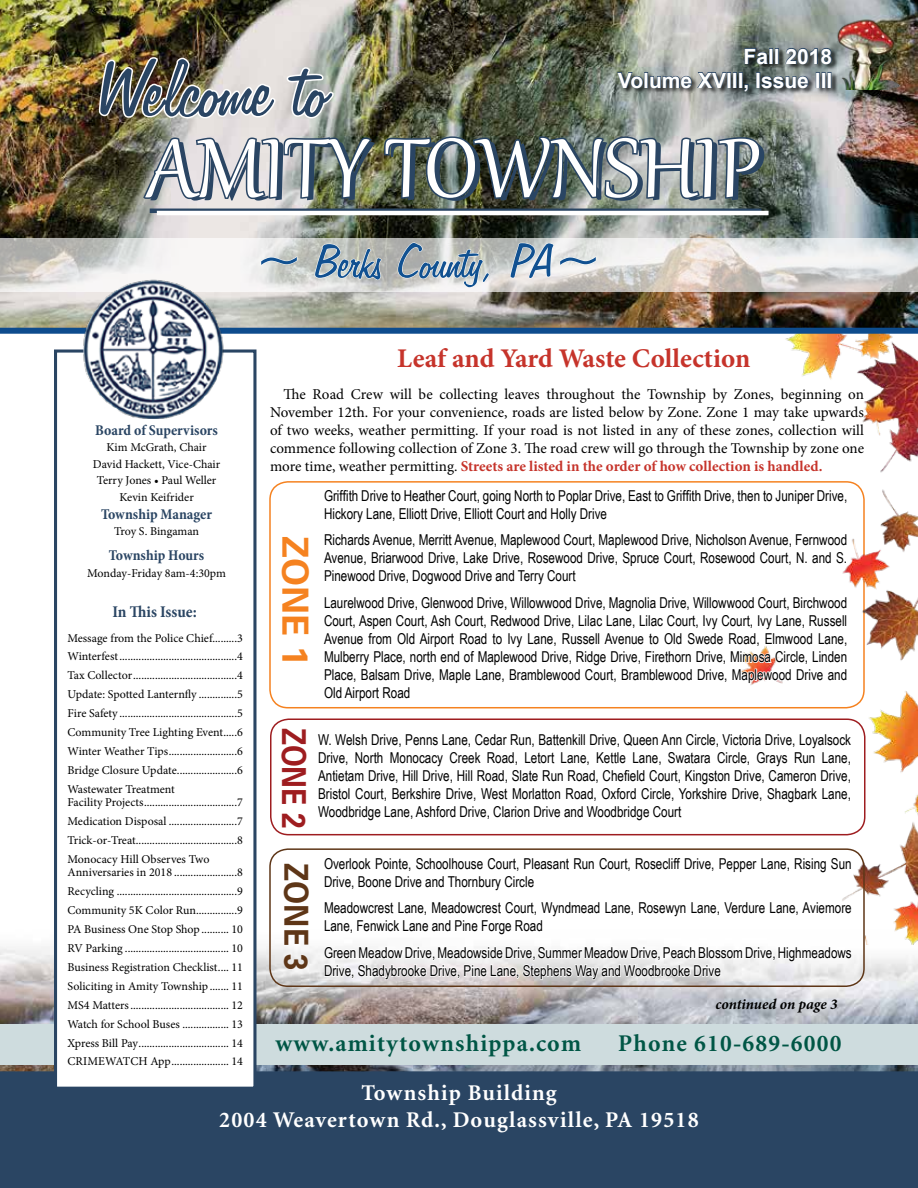
<style>
.page{position:relative;width:918px;height:1188px;background:#fff}
.page>*{position:absolute;margin:0;border:0;box-sizing:border-box;transform-origin:0 0}
.t1{font:102px "Gabriola";color:#fff}
.t2{font:90px "Freehand 575 BT Regular B";color:#2a4563}
.t3{font:54px "Freehand 575 BT Regular B";color:#115191}
.t4{font:700 36px "Univers";color:#f58220}
.t5{font:700 33px "Univers";color:#9e1d20;scale:.85 1}
.t6{font:700 27px "Minion Pro";letter-spacing:-.005em;color:#c6342b}
.t7{font:700 24px "Minion";letter-spacing:.05em;color:#005645}
.t8{font:700 22.5px/27px "Minion";letter-spacing:.05em;color:#fff;text-align:center}
.t9{font:700 21px/24px "Arial";color:#fff;text-align:right}
.t10{font:700 condensed 16.5px "Minion Pro";letter-spacing:-.005em;color:#2a4563}
.t11{font:15px/18px "Arial Narrow";color:#000;scale:.95 1}
.t12{font:15px/18px "Minion Pro";color:#000;text-align:justify}
.t13{font:700 condensed 15px "Minion Pro";letter-spacing:-.005em;color:#2a4563}
.t14{font:italic 700 15px "Minion Pro";letter-spacing:-.005em;color:#000}
.t15{font:12px/18.9px "Minion Pro";color:#000;text-align:justify}
.s1{font-weight:700;color:#c6342b}
.s2{color:#5e3617}
</style>
<div class="page">
<img style="left:0;top:946px;width:918px;height:125px">
<img style="left:0;top:0;width:918px;height:328px">
<div style="left:0;top:1024px;width:918px;height:41px;background:#cedcde"></div>
<div style="left:0;top:1071px;width:918px;height:117px;background:#2a4563"></div>
<div style="left:54px;top:349px;width:203px;height:741px;background:#fff;border:3px solid #2a4563"></div>
<div style="left:269px;top:481px;width:596px;height:227px;border:2px solid #f58220;border-radius:18px"></div>
<img style="left:734px;top:334px;width:184px;height:611px">
<svg style="left:734px;top:387px;width:131px;height:53px"></svg>
<svg style="left:150px;top:209px;width:611px;height:4px"></svg>
<img style="left:97px;top:56px;width:277px;height:145px">
<img style="left:382px;top:134px;width:381px;height:67px">
<hr style="left:157px;top:211px;width:612px;height:4px;background:#fff">
<div style="left:0;top:328px;width:918px;height:6px;background:#0e4c8d"></div>
<svg style="left:0;top:238px;width:918px;height:54px"></svg>
<svg style="left:260px;top:256px;width:38px;height:10px"></svg>
<svg style="left:314px;top:243px;width:68px;height:37px;background:#cccfca"></svg>
<svg style="left:397px;top:242px;width:93px;height:46px"></svg>
<svg style="left:510px;top:242px;width:87px;height:37px"></svg>
<div style="left:270px;top:718px;width:596px;height:117px;border:2px solid #9e1d20;border-radius:18px"></div>
<svg style="left:734px;top:727px;width:120px;height:100px"></svg>
<div style="left:269px;top:848px;width:596px;height:139px;border:2px solid #5e3617;border-radius:18px"></div>
<svg style="left:323px;top:855px;width:530px;height:131px"></svg>
<svg style="left:734px;top:486px;width:114px;height:217px"></svg>
<img style="left:827px;top:14px;width:86px;height:76px">
<div style="left:617px;top:48px;width:222px;height:50px;background:#000;opacity:.75"></div>
<svg style="left:744px;top:48px;width:25px;height:17px"></svg>
<div style="left:769px;top:48px;width:4px;height:16px;border:1px solid #2a4563"></div>
<div style="left:775px;top:48px;width:4px;height:16px;border:1px solid #2a4563"></div>
<svg style="left:785px;top:48px;width:47px;height:17px"></svg>
<svg style="left:617px;top:72px;width:26px;height:17px"></svg>
<div style="left:644px;top:72px;width:4px;height:16px;border:1px solid #2a4563"></div>
<svg style="left:650px;top:72px;width:77px;height:17px"></svg>
<div style="left:727px;top:72px;width:4px;height:16px;border:1px solid #2a4563"></div>
<div style="left:733px;top:72px;width:4px;height:16px;border:1px solid #2a4563"></div>
<div style="left:739px;top:72px;width:4px;height:16px;border:1px solid #2a4563"></div>
<svg style="left:744px;top:84px;width:5px;height:8px"></svg>
<div style="left:756px;top:72px;width:4px;height:16px;border:1px solid #2a4563"></div>
<svg style="left:761px;top:76px;width:48px;height:13px"></svg>
<div style="left:816px;top:72px;width:4px;height:16px;border:1px solid #2a4563"></div>
<div style="left:822px;top:72px;width:3px;height:16px;border:1px solid #2a4563"></div>
<div style="left:828px;top:72px;width:3px;height:16px;border:1px solid #2a4563"></div>
<img style="left:81px;top:279px;width:147px;height:139px">
<h2 class="t2" style="left:97px;top:43px;width:234px">Welcome to</h2>
<h3 class="t9" style="left:618px;top:45px;width:216px">Fall 2018<br>Volume XVIII, Issue III</h3>
<h1 class="t1" style="left:147px;top:102px;width:616px">AMITY TOWNSHIP</h1>
<h3 class="t3" style="left:256px;top:234px;width:345px">~ Berks County, PA~</h3>
<p class="t13" style="left:95px;top:419px;width:124px">Board of Supervisors</p>
<p class="t15" style="left:93px;top:439px;width:129px;line-height:16.5px;text-align:center">Kim McGrath, Chair<br>David Hackett, Vice-Chair<br>Terry Jones • Paul Weller<br>Kevin Keifrider</p>
<p class="t13" style="left:101px;top:503px;width:113px">Township Manager</p>
<p class="t15" style="left:114px;top:522px;width:86px">Troy S. Bingaman</p>
<p class="t13" style="left:109px;top:545px;width:97px">Township Hours</p>
<p class="t15" style="left:87px;top:564px;width:140px">Monday-Friday 8am-4:30pm</p>
<p class="t10" style="left:112px;top:601px;width:86px">In This Issue:</p>
<p class="t15" style="left:67px;top:628px;width:177px">Message from the Police Chief.........3<br>Winterfest...........................................4<br>Tax Collector......................................4<br>Update: Spotted Lanternfly ..............5<br>Fire Safety ...........................................5<br>Community Tree Lighting Event.....6<br>Winter Weather Tips.........................6<br>Bridge Closure Update......................6<br>Wastewater Treatment</p>
<p class="t15" style="left:67px;top:793px;width:177px">Facility Projects..................................7<br>Medication Disposal .........................7<br>Trick-or-Treat.....................................8<br>Monocacy Hill Observes Two</p>
<p class="t15" style="left:67px;top:863px;width:177px">Anniversaries in 2018 .......................8<br>Recycling ............................................9<br>Community 5K Color Run...............9<br>PA Business One Stop Shop .......... 10<br>RV Parking ...................................... 10<br>Business Registration Checklist.... 11<br>Soliciting in Amity Township ....... 11<br>MS4 Matters.................................... 12<br>Watch for School Buses ................. 13<br>Xpress Bill Pay................................. 14<br>CRIMEWATCH App..................... 14</p>
<h3 class="t6" style="left:397px;top:340px;width:355px">Leaf and Yard Waste Collection</h3>
<p class="t12" style="left:270px;top:385px;width:596px;text-indent:14px">The Road Crew will be collecting leaves throughout the Township by Zones, beginning on November 12th. For your convenience, roads are listed below by Zone. Zone 1 may take upwards of two weeks, weather permitting. If your road is not listed in any of these zones, collection will commence following collection of Zone 3. The road crew will go through the Township by zone one more time, weather permitting. <span class="s1">Streets are listed in the order of how collection is handled.</span></p>
<h3 class="t4" style="left:316px;top:536px;width:132px;rotate:90deg">ZONE 1</h3>
<p class="t11" style="left:324px;top:486px;width:552px">Griffith Drive to Heather Court, going North to Poplar Drive, East to Griffith Drive, then to Juniper Drive,<br>Hickory Lane, Elliott Drive, Elliott Court and Holly Drive</p>
<p class="t11" style="left:324px;top:531px;width:552px;text-align:justify">Richards Avenue, Merritt Avenue, Maplewood Court, Maplewood Drive, Nicholson Avenue, Fernwood Avenue, Briarwood Drive, Lake Drive, Rosewood Drive, Spruce Court, Rosewood Court, N. and S.<br>Pinewood Drive, Dogwood Drive and Terry Court</p>
<p class="t11" style="left:324px;top:593px;width:552px;text-align:justify">Laurelwood Drive, Glenwood Drive, Willowwood Drive, Magnolia Drive, Willowwood Court, Birchwood Court, Aspen Court, Ash Court, Redwood Drive, Lilac Lane, Lilac Court, Ivy Court, Ivy Lane, Russell Avenue from Old Airport Road to Ivy Lane, Russell Avenue to Old Swede Road, Elmwood Lane, Mulberry Place, north end of Maplewood Drive, Ridge Drive, Firethorn Drive, Mimosa Circle, Linden Place, Balsam Drive, Maple Lane, Bramblewood Court, Bramblewood Drive, Maplewood Drive and Old Airport Road</p>
<h3 class="t5" style="left:313px;top:728px;width:287px;rotate:90deg">ZONE 2 <span class="s2">ZONE 3</span></h3>
<p class="t11" style="left:318px;top:730px;width:563px;text-align:justify">W. Welsh Drive, Penns Lane, Cedar Run, Battenkill Drive, Queen Ann Circle, Victoria Drive, Loyalsock Drive, North Monocacy Creek Road, Letort Lane, Kettle Lane, Swatara Circle, Grays Run Lane, Antietam Drive, Hill Drive, Hill Road, Slate Run Road, Chefield Court, Kingston Drive, Cameron Drive, Bristol Court, Berkshire Drive, West Morlatton Road, Oxford Circle, Yorkshire Drive, Shagbark Lane, Woodbridge Lane, Ashford Drive, Clarion Drive and Woodbridge Court</p>
<p class="t11" style="left:324px;top:854px;width:557px">Overlook Pointe, Schoolhouse Court, Pleasant Run Court, Rosecliff Drive, Pepper Lane, Rising Sun<br>Drive, Boone Drive and Thornbury Circle</p>
<p class="t11" style="left:324px;top:898px;width:557px">Meadowcrest Lane, Meadowcrest Court, Wyndmead Lane, Rosewyn Lane, Verdure Lane, Aviemore<br>Lane, Fenwick Lane and Pine Forge Road</p>
<p class="t11" style="left:324px;top:943px;width:557px">Green Meadow Drive, Meadowside Drive, Summer Meadow Drive, Peach Blossom Drive, Highmeadows<br>Drive, Shadybrooke Drive, Pine Lane, Stephens Way and Woodbrooke Drive</p>
<p class="t14" style="left:716px;top:993px;width:124px">continued on page 3</p>
<h3 class="t7" style="left:276px;top:1031px;width:307px">www.amitytownshippa.com</h3>
<h3 class="t7" style="left:618px;top:1031px;width:225px">Phone 610-689-6000</h3>
<h3 class="t8" style="left:219px;top:1080px;width:481px">Township Building<br>2004 Weavertown Rd., Douglassville, PA 19518</h3>
</div>
